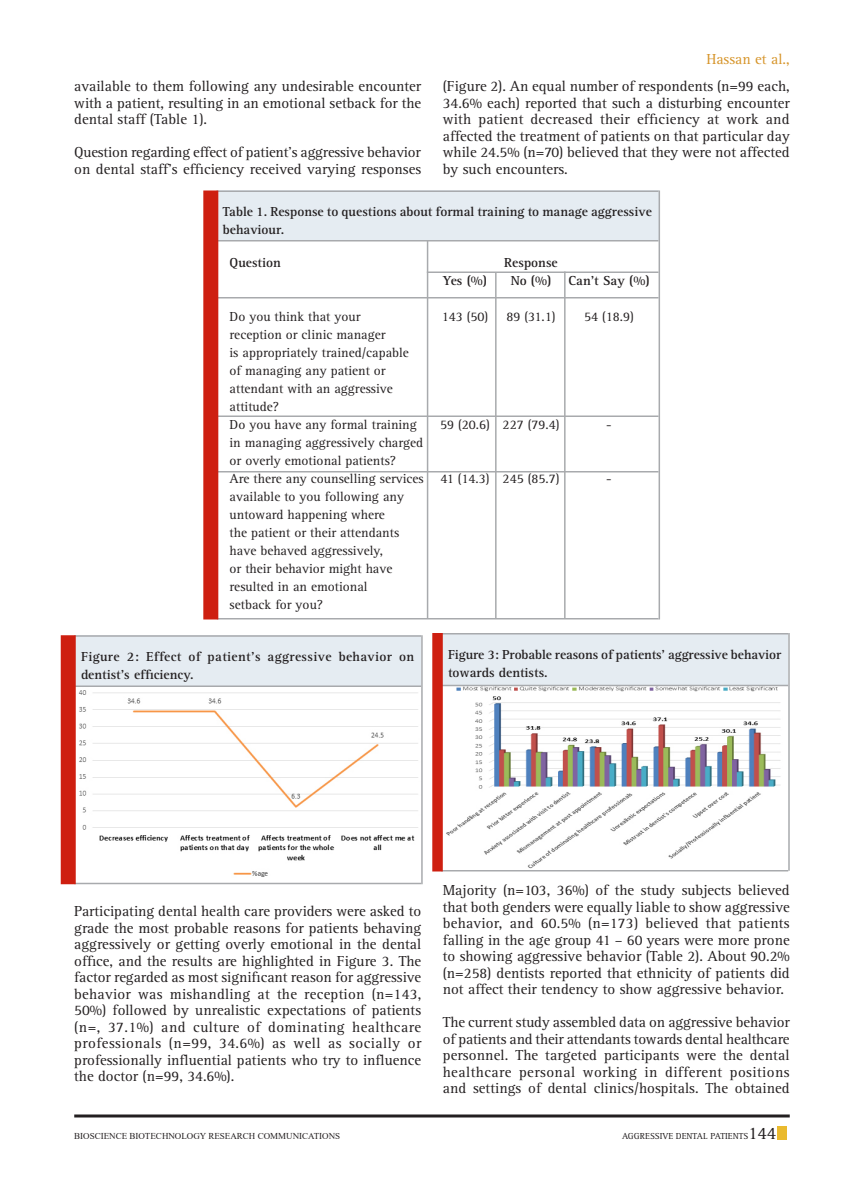
<style>
.page{position:relative;width:864px;height:1188px;background:#fff}
.page>*{position:absolute;margin:0;border:0;box-sizing:border-box;transform-origin:0 0}
.Body_text{font:15px/16.5px "Rotis Serif Std";color:#231f20;text-align:justify}
.Body_text-2{font:15px "Rotis Serif Std";color:#d69429}
.Body_text-3{font:13.5px "Rotis Serif Std";color:#231f20}
.Body_text-4{font:700 13.5px/18px "Rotis Serif Std";color:#231f20}
.Body_text-5{font:700 13.5px/18px "Rotis Serif Std";letter-spacing:.025em;color:#231f20}
.t1{font:9px "Times New Roman";color:#231f20}
.t2{font:9px "Rotis Serif Std";color:#231f20}
.s1{font-size:18px}
</style>
<div class="page">
<div style="left:777px;top:1126px;width:10px;height:14px;background:#eaba2e"></div>
<svg style="left:74px;top:1114px;width:716px;height:4px;background:#595657"></svg>
<div style="left:216px;top:190px;width:443px;height:50px;background:#e5ecf2"></div>
<hr style="left:217px;top:190px;width:442px;height:2px;background:#a8aaad">
<hr style="left:217px;top:240px;width:442px;height:2px;background:#a8aaad">
<hr style="left:217px;top:297px;width:442px;height:1px;background:#a8aaad">
<hr style="left:217px;top:416px;width:442px;height:1px;background:#a8aaad">
<hr style="left:217px;top:471px;width:442px;height:1px;background:#a8aaad">
<hr style="left:217px;top:618px;width:442px;height:2px;background:#a8aaad">
<hr style="left:427px;top:240px;width:1px;height:378px;background:#a8aaad">
<hr style="left:427px;top:272px;width:232px;height:1px;background:#a8aaad">
<hr style="left:495px;top:272px;width:2px;height:347px;background:#a8aaad">
<hr style="left:564px;top:272px;width:2px;height:346px;background:#a8aaad">
<hr style="left:659px;top:190px;width:1px;height:430px;background:#a8aaad">
<div style="left:203px;top:191px;width:15px;height:429px;background:#ce1f10"></div>
<img style="left:76px;top:690px;width:345px;height:193px">
<div style="left:74px;top:635px;width:347px;height:51px;background:#e5ecf2"></div>
<hr style="left:74px;top:635px;width:347px;height:2px;background:#a8aaad">
<hr style="left:74px;top:686px;width:347px;height:1px;background:#a8aaad">
<hr style="left:74px;top:883px;width:347px;height:1px;background:#a8aaad">
<hr style="left:421px;top:635px;width:2px;height:249px;background:#a8aaad">
<div style="left:61px;top:635px;width:15px;height:249px;background:#ce1f10"></div>
<img style="left:443px;top:686px;width:345px;height:183px">
<div style="left:441px;top:633px;width:347px;height:53px;background:#e5ecf2"></div>
<hr style="left:441px;top:633px;width:347px;height:1px;background:#a8aaad">
<hr style="left:441px;top:685px;width:347px;height:1px;background:#a8aaad">
<hr style="left:441px;top:870px;width:347px;height:2px;background:#a8aaad">
<hr style="left:788px;top:633px;width:2px;height:238px;background:#a8aaad">
<div style="left:432px;top:633px;width:11px;height:239px;background:#ce1f10"></div>
<p class="Body_text" style="left:74px;top:79px;width:349px">available to them following any undesirable encounter with a patient, resulting in an emotional setback for the dental staff (Table 1).</p>
<p class="Body_text" style="left:74px;top:145px;width:348px">Question regarding effect of patient’s aggressive behavior on dental staff’s efficiency received varying responses</p>
<p class="Body_text-2" style="left:706px;top:50px;width:85px">Hassan et al.,</p>
<p class="Body_text" style="left:443px;top:79px;width:349px">(Figure 2). An equal number of respondents (n=99 each, 34.6% each) reported that such a disturbing encounter with patient decreased their efficiency at work and affected the treatment of patients on that particular day while 24.5% (n=70) believed that they were not affected by such encounters.</p>
<p class="Body_text-4" style="left:223px;top:203px;width:431px">Table 1. Response to questions about formal training to manage aggressive behaviour.</p>
<p class="Body_text-4" style="left:230px;top:253px;width:53px">Question</p>
<p class="Body_text-4" style="left:504px;top:253px;width:55px">Response</p>
<p class="Body_text-4" style="left:443px;top:271px;width:46px">Yes (%)</p>
<p class="Body_text-4" style="left:511px;top:271px;width:42px">No (%)</p>
<p class="Body_text-4" style="left:569px;top:271px;width:83px">Can’t Say (%)</p>
<p class="Body_text-3" style="left:230px;top:308px;width:133px">Do you think that your</p>
<p class="Body_text-3" style="left:442px;top:308px;width:48px">143 (50)</p>
<p class="Body_text-3" style="left:507px;top:308px;width:51px">89 (31.1)</p>
<p class="Body_text-3" style="left:584px;top:308px;width:51px">54 (18.9)</p>
<p class="Body_text-3" style="left:230px;top:326px;width:158px">reception or clinic manager</p>
<p class="Body_text-3" style="left:230px;top:344px;width:181px">is appropriately trained/capable</p>
<p class="Body_text-3" style="left:230px;top:362px;width:158px">of managing any patient or</p>
<p class="Body_text-3" style="left:230px;top:380px;width:165px">attendant with an aggressive</p>
<p class="Body_text-3" style="left:230px;top:398px;width:51px">attitude?</p>
<p class="Body_text-3" style="left:230px;top:416px;width:189px">Do you have any formal training</p>
<p class="Body_text-3" style="left:440px;top:416px;width:121px">59 (20.6) 227 (79.4)</p>
<p class="Body_text-3" style="left:606px;top:416px;width:7px">-</p>
<p class="Body_text-3" style="left:230px;top:434px;width:195px">in managing aggressively charged</p>
<p class="Body_text-3" style="left:230px;top:452px;width:168px">or overly emotional patients?</p>
<p class="Body_text-3" style="left:230px;top:470px;width:331px">Are there any counselling services 41 (14.3) 245 (85.7)</p>
<p class="Body_text-3" style="left:606px;top:470px;width:7px">-</p>
<p class="Body_text-3" style="left:230px;top:488px;width:176px">available to you following any</p>
<p class="Body_text-3" style="left:230px;top:506px;width:157px">untoward happening where</p>
<p class="Body_text-3" style="left:230px;top:524px;width:171px">the patient or their attendants</p>
<p class="Body_text-3" style="left:230px;top:542px;width:155px">have behaved aggressively,</p>
<p class="Body_text-3" style="left:230px;top:560px;width:164px">or their behavior might have</p>
<p class="Body_text-3" style="left:230px;top:578px;width:140px">resulted in an emotional</p>
<p class="Body_text-3" style="left:230px;top:596px;width:95px">setback for you?</p>
<p class="Body_text-5" style="left:81px;top:648px;width:335px">Figure 2: Effect of patient’s aggressive behavior on dentist’s efficiency.</p>
<p class="Body_text-4" style="left:448px;top:645px;width:335px">Figure 3: Probable reasons of patients’ aggressive behavior towards dentists.</p>
<p class="Body_text" style="left:74px;top:904px;width:349px">Participating dental health care providers were asked to grade the most probable reasons for patients behaving aggressively or getting overly emotional in the dental office, and the results are highlighted in Figure 3. The factor regarded as most significant reason for aggressive behavior was mishandling at the reception (n=143, 50%) followed by unrealistic expectations of patients (n=, 37.1%) and culture of dominating healthcare professionals (n=99, 34.6%) as well as socially or professionally influential patients who try to influence the doctor (n=99, 34.6%).</p>
<p class="Body_text" style="left:443px;top:883px;width:349px">Majority (n=103, 36%) of the study subjects believed that both genders were equally liable to show aggressive behavior, and 60.5% (n=173) believed that patients falling in the age group 41 – 60 years were more prone to showing aggressive behavior (Table 2). About 90.2% (n=258) dentists reported that ethnicity of patients did not affect their tendency to show aggressive behavior.</p>
<p class="Body_text" style="left:443px;top:1015px;width:349px">The current study assembled data on aggressive behavior of patients and their attendants towards dental healthcare personnel. The targeted participants were the dental healthcare personal working in different positions and settings of dental clinics/hospitals. The obtained</p>
<p class="t1" style="left:74px;top:1130px;width:267px">BIOSCIENCE BIOTECHNOLOGY RESEARCH COMMUNICATIONS</p>
<p class="t2" style="left:622px;top:1131px;width:156px">Aggressive Dental Patients <span class="s1">144</span></p>
</div>
